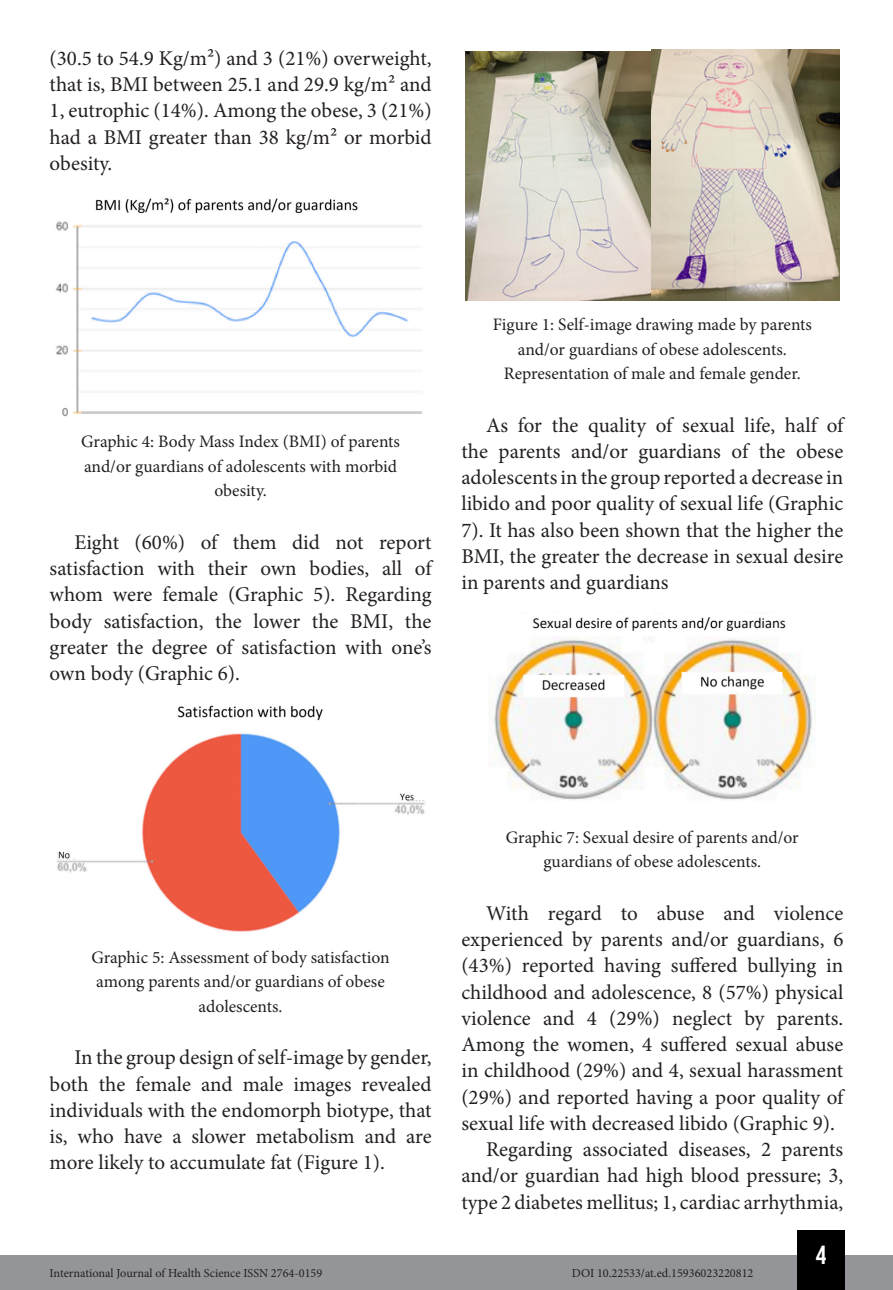
<style>
.page{position:relative;width:893px;height:1290px;background:#fff}
.page>*{position:absolute;margin:0;border:0;box-sizing:border-box;transform-origin:0 0}
.t1{font:26.25px "Bebas Kai";color:#fff}
.TXT{font:21px/26.2px "Minion Pro";color:#231f20;text-align:justify}
.Info_Imagem{font:17.5px/24.5px "Minion Pro";color:#231f20;text-align:center}
.t2{font:12.25px "Minion Pro";color:#231f20}
</style>
<div class="page">
<div style="left:0;top:1255px;width:893px;height:35px;background:#939598"></div>
<div style="left:797px;top:1230px;width:48px;height:60px;background:#000"></div>
<img style="left:56px;top:198px;width:367px;height:219px">
<img style="left:57px;top:705px;width:368px;height:227px">
<img style="left:465px;top:52px;width:187px;height:249px">
<img style="left:652px;top:50px;width:188px;height:251px">
<img style="left:489px;top:617px;width:327px;height:183px">
<p class="TXT" style="left:50px;top:45px;width:384px">(30.5 to 54.9 Kg/m²) and 3 (21%) overweight, that is, BMI between 25.1 and 29.9 kg/m² and 1, eutrophic (14%). Among the obese, 3 (21%) had a BMI greater than 38 kg/m² or morbid obesity.</p>
<p class="Info_Imagem" style="left:81px;top:430px;width:320px">Graphic 4: Body Mass Index (BMI) of parents and/or guardians of adolescents with morbid obesity.</p>
<p class="TXT" style="left:50px;top:529px;width:383px;text-indent:25px">Eight (60%) of them did not report satisfaction with their own bodies, all of whom were female (Graphic 5). Regarding body satisfaction, the lower the BMI, the greater the degree of satisfaction with one’s own body (Graphic 6).</p>
<p class="Info_Imagem" style="left:493px;top:312px;width:321px">Figure 1: Self-image drawing made by parents and/or guardians of obese adolescents.<br>Representation of male and female gender.</p>
<p class="TXT" style="left:461px;top:412px;width:384px;text-indent:25px">As for the quality of sexual life, half of the parents and/or guardians of the obese adolescents in the group reported a decrease in libido and poor quality of sexual life (Graphic 7). It has also been shown that the higher the BMI, the greater the decrease in sexual desire in parents and guardians</p>
<p class="Info_Imagem" style="left:91px;top:945px;width:300px">Graphic 5: Assessment of body satisfaction among parents and/or guardians of obese adolescents.</p>
<p class="TXT" style="left:50px;top:1044px;width:384px;text-indent:25px">In the group design of self-image by gender, both the female and male images revealed individuals with the endomorph biotype, that is, who have a slower metabolism and are more likely to accumulate fat (Figure 1).</p>
<p class="Info_Imagem" style="left:506px;top:825px;width:294px">Graphic 7: Sexual desire of parents and/or guardians of obese adolescents.</p>
<p class="TXT" style="left:461px;top:900px;width:384px;text-indent:25px">With regard to abuse and violence experienced by parents and/or guardians, 6 (43%) reported having suffered bullying in childhood and adolescence, 8 (57%) physical violence and 4 (29%) neglect by parents.<br>Among the women, 4 suffered sexual abuse in childhood (29%) and 4, sexual harassment (29%) and reported having a poor quality of sexual life with decreased libido (Graphic 9).</p>
<p class="TXT" style="left:461px;top:1136px;width:383px;text-indent:25px">Regarding associated diseases, 2 parents and/or guardian had high blood pressure; 3, type 2 diabetes mellitus; 1, cardiac arrhythmia,</p>
<p class="t1" style="left:816px;top:1241px;width:12px">4</p>
<p class="t2" style="left:50px;top:1265px;width:274px">International Journal of Health Science ISSN 2764-0159</p>
<p class="t2" style="left:572px;top:1265px;width:183px">DOI 10.22533/at.ed.15936023220812</p>
</div>
